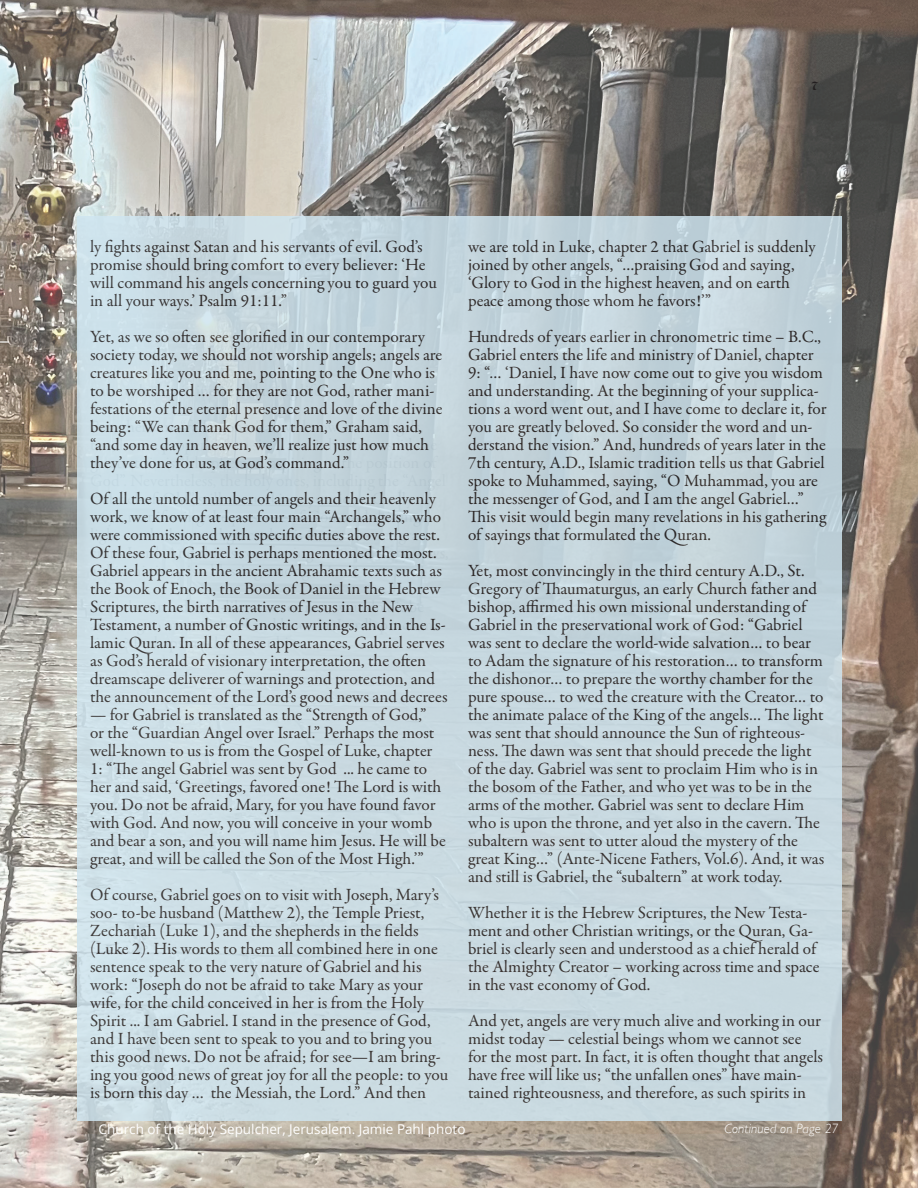
<style>
.page{position:relative;width:918px;height:1188px;background:#fff}
.page>*{position:absolute;margin:0;border:0;box-sizing:border-box;transform-origin:0 0}
.New_Body_Copy{font:17.25px/18px "Garamond Premr Pro";letter-spacing:-.005em;color:#231f20}
.P1{font:13.5px "Open Sans";color:#fff}
.Continued_On{font:italic 300 13.5px "Gill Sans";letter-spacing:.01em;color:#fff}
.t1{font:13.5px "Chapaza";color:#231f20}
</style>
<div class="page">
<img style="left:0;top:0;width:918px;height:1188px">
<svg style="left:0;top:341px;width:9px;height:2px"></svg>
<div style="left:77px;top:216px;width:764px;height:904px;background:#c8d9e0"></div>
<p class="t1" style="left:811px;top:77px;width:9px">7</p>
<p class="New_Body_Copy" style="left:90px;top:238px;width:349px">ly fights against Satan and his servants of evil. God’s promise should bring comfort to every believer: ‘He will command his angels concerning you to guard you in all your ways.’ Psalm 91:11.”</p>
<p class="New_Body_Copy" style="left:90px;top:328px;width:354px">Yet, as we so often see glorified in our contemporary society today, we should not worship angels; angels are creatures like you and me, pointing to the One who is to be worshiped … for they are not God, rather mani&shy;festations of the eternal presence and love of the divine being: “We can thank God for them,” Graham said, “and some day in heaven, we’ll realize just how much they’ve done for us, at God’s command.”</p>
<p class="New_Body_Copy" style="left:90px;top:490px;width:359px">Of all the untold number of angels and their heavenly work, we know of at least four main “Archangels,” who were commissioned with specific duties above the rest.<br>Of these four, Gabriel is perhaps mentioned the most.<br>Gabriel appears in the ancient Abrahamic texts such as the Book of Enoch, the Book of Daniel in the Hebrew Scriptures, the birth narratives of Jesus in the New Testament, a number of Gnostic writings, and in the Is&shy;lamic Quran. In all of these appearances, Gabriel serves as God’s herald of visionary interpretation, the often dreamscape deliverer of warnings and protection, and the announcement of the Lord’s good news and decrees</p>
<p class="New_Body_Copy" style="left:90px;top:706px;width:357px">— for Gabriel is translated as the “Strength of God,”<br>or the “Guardian Angel over Israel.” Perhaps the most well-known to us is from the Gospel of Luke, chapter 1: “The angel Gabriel was sent by God ... he came to her and said, ‘Greetings, favored one! The Lord is with you. Do not be afraid, Mary, for you have found favor with God. And now, you will conceive in your womb and bear a son, and you will name him Jesus. He will be great, and will be called the Son of the Most High.’”</p>
<p class="New_Body_Copy" style="left:90px;top:886px;width:360px">Of course, Gabriel goes on to visit with Joseph, Mary’s soo- to-be husband (Matthew 2), the Temple Priest, Zechariah (Luke 1), and the shepherds in the fields (Luke 2). His words to them all combined here in one sentence speak to the very nature of Gabriel and his work: “Joseph do not be afraid to take Mary as your wife, for the child conceived in her is from the Holy Spirit ... I am Gabriel. I stand in the presence of God, and I have been sent to speak to you and to bring you this good news. Do not be afraid; for see—I am bring&shy;ing you good news of great joy for all the people: to you is born this day … the Messiah, the Lord.” And then</p>
<p class="New_Body_Copy" style="left:90px;top:382px;width:236px">nature, have attained everlasting life.</p>
<p class="New_Body_Copy" style="left:90px;top:418px;width:349px">But, there are “falle ones” as we know, since angels too, have a propensity to sin… and it has been said t e gr atest sin is “bla phemy… aspiring to the position of</p>
<p class="New_Body_Copy" style="left:90px;top:490px;width:325px">Gabriel-of-Old” still a ound i mysterious, Godly</p>
<p class="New_Body_Copy" style="left:101px;top:508px;width:321px">ays, manifesting the presence of God, and shining</p>
<p class="New_Body_Copy" style="left:90px;top:526px;width:335px">light on the love and grace that is forever in our gra-</p>
<p class="New_Body_Copy" style="left:90px;top:544px;width:360px">cious Lord. And this is comforting a d revelatory news,</p>
<p class="New_Body_Copy" style="left:90px;top:562px;width:243px">as his ministry is a bl ssing among us!</p>
<p class="New_Body_Copy" style="left:90px;top:598px;width:351px">Whe her in a dream-like-state or not, wouldn’t it be amazing to meet Gabriel a d hear the Lord’s proclama tions? Perhaps you have m t him.</p>
<p class="New_Body_Copy" style="left:468px;top:238px;width:349px">we are told in Luke, chapter 2 that Gabriel is suddenly joined by other angels, “…praising God and saying, ‘Glory to God in the highest heaven, and on earth peace among those whom he favors!’”</p>
<p class="New_Body_Copy" style="left:468px;top:328px;width:360px">Hundreds of years earlier in chronometric time – B.C., Gabriel enters the life and ministry of Daniel, chapter 9: “… ‘Daniel, I have now come out to give you wisdom and understanding. At the beginning of your supplica&shy;tions a word went out, and I have come to declare it, for you are greatly beloved. So consider the word and un&shy;derstand the vision.” And, hundreds of years later in the 7th century, A.D., Islamic tradition tells us that Gabriel spoke to Muhammed, saying, “O Muhammad, you are the messenger of God, and I am the angel Gabriel…” This visit would begin many revelations in his gathering of sayings that formulated the Quran.</p>
<p class="New_Body_Copy" style="left:468px;top:562px;width:358px">Yet, most convincingly in the third century A.D., St.<br>Gregory of Thaumaturgus, an early Church father and bishop, affirmed his own missional understanding of Gabriel in the preservational work of God: “Gabriel was sent to declare the world-wide salvation… to bear to Adam the signature of his restoration… to transform the dishonor… to prepare the worthy chamber for the pure spouse… to wed the creature with the Creator… to the animate palace of the King of the angels… The light was sent that should announce the Sun of righteous&shy;ness. The dawn was sent that should precede the light of the day. Gabriel was sent to proclaim Him who is in the bosom of the Father, and who yet was to be in the arms of the mother. Gabriel was sent to declare Him who is upon the throne, and yet also in the cavern. The subaltern was sent to utter aloud the mystery of the great King…” (Ante-Nicene Fathers, Vol.6). And, it was and still is Gabriel, the “subaltern” at work today.</p>
<p class="New_Body_Copy" style="left:468px;top:904px;width:353px">Whether it is the Hebrew Scriptures, the New Testa&shy;ment and other Christian writings, or the Quran, Ga&shy;briel is clearly seen and understood as a chief herald of the Almighty Creator – working across time and space in the vast economy of God.</p>
<p class="New_Body_Copy" style="left:468px;top:1012px;width:357px">And yet, angels are very much alive and working in our midst today — celestial beings whom we cannot see for the most part. In fact, it is often thought that angels have free will like us; “the unfallen ones” have main&shy;tained righteousness, and therefore, as such spirits in</p>
<p class="P1" style="left:99px;top:1120px;width:368px">Church of the Holy Sepulcher, Jerusalem. Jamie Pahl photo</p>
<p class="Continued_On" style="left:724px;top:1121px;width:116px">Continued on Page 27</p>
</div>
